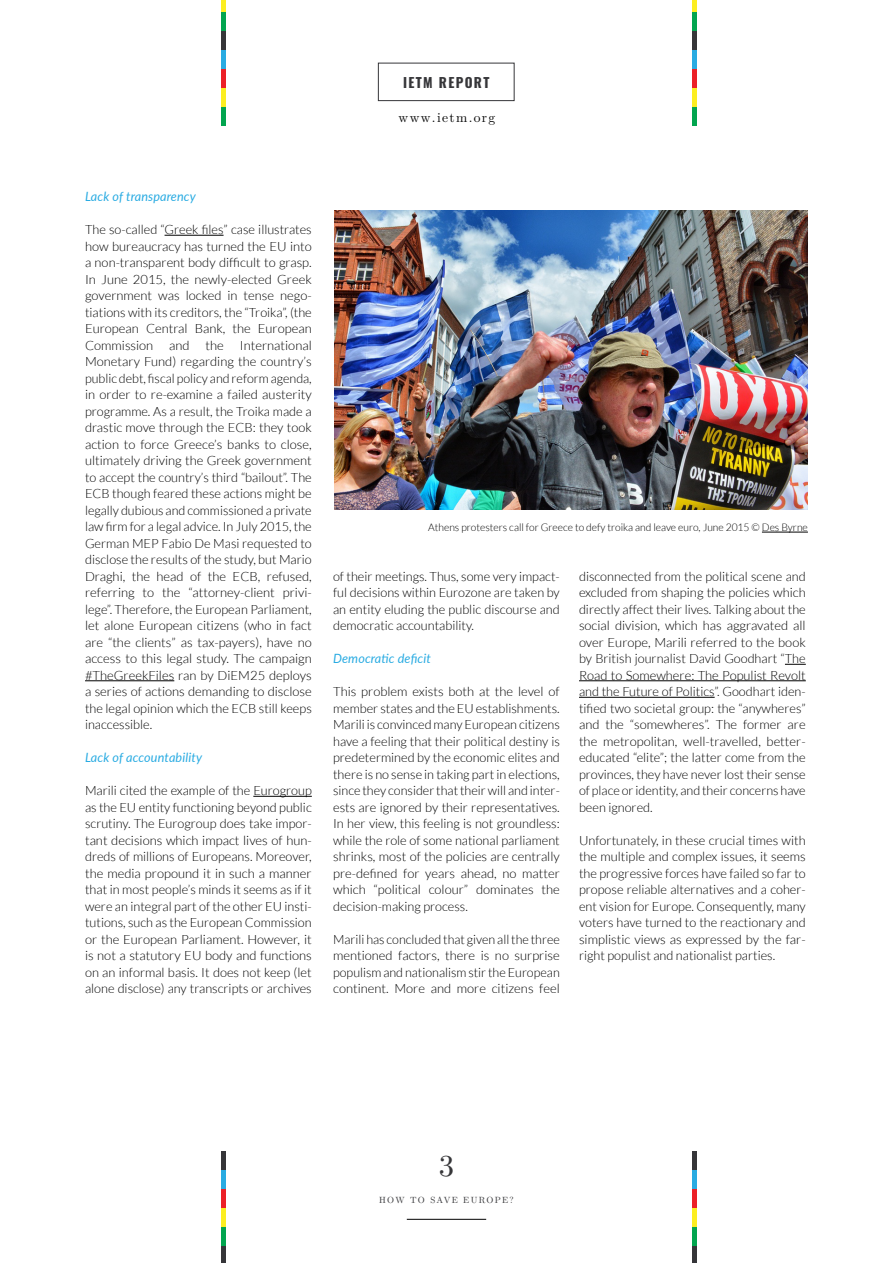
<style>
.page{position:relative;width:893px;height:1263px;background:#fff}
.page>*{position:absolute;margin:0;border:0;box-sizing:border-box;transform-origin:0 0}
.t1{font:30.6px "LM Roman 10";color:#363639}
.t2{font:13.5px "LM Roman 10";color:#000}
.t3{font:700 13.5px "Oswald";letter-spacing:.1em;color:#363639}
.t4{font:300 12.75px/16.5px "Lato";color:#000;text-align:justify}
.t5{font:italic 12.75px "Lato";letter-spacing:.01em;color:#29abe2}
.t6{font:300 10.5px "Lato";color:#000}
.t7{font:9px "LM Roman 10";letter-spacing:.145em;color:#363639}
</style>
<div class="page">
<hr style="left:407px;top:1219px;width:79px;height:1px;background:#000">
<div style="left:378px;top:63px;width:136px;height:38px;border:1px solid #363639"></div>
<hr style="left:221px;top:1245px;width:4px;height:18px;background:#363639">
<hr style="left:221px;top:1151px;width:4px;height:19px;background:#363639">
<hr style="left:221px;top:1170px;width:4px;height:19px;background:#29abe2">
<hr style="left:221px;top:1189px;width:4px;height:19px;background:#ec2027">
<hr style="left:221px;top:1208px;width:4px;height:18px;background:#fcee21">
<hr style="left:221px;top:1226px;width:4px;height:19px;background:#02a54f">
<hr style="left:221px;top:31px;width:4px;height:19px;background:#363639">
<hr style="left:221px;top:50px;width:4px;height:19px;background:#29abe2">
<hr style="left:221px;top:69px;width:4px;height:19px;background:#ec2027">
<hr style="left:221px;top:88px;width:4px;height:19px;background:#fcee21">
<hr style="left:221px;top:0;width:4px;height:12px;background:#fcee21">
<hr style="left:221px;top:107px;width:4px;height:18px;background:#02a54f">
<hr style="left:221px;top:13px;width:4px;height:18px;background:#02a54f">
<div style="left:692px;top:1245px;width:5px;height:18px;background:#363639"></div>
<div style="left:692px;top:1151px;width:5px;height:19px;background:#363639"></div>
<div style="left:692px;top:1170px;width:5px;height:19px;background:#29abe2"></div>
<div style="left:692px;top:1189px;width:5px;height:19px;background:#ec2027"></div>
<div style="left:692px;top:1208px;width:5px;height:18px;background:#fcee21"></div>
<div style="left:692px;top:1226px;width:5px;height:19px;background:#02a54f"></div>
<div style="left:692px;top:31px;width:5px;height:19px;background:#363639"></div>
<div style="left:692px;top:50px;width:5px;height:19px;background:#29abe2"></div>
<div style="left:692px;top:69px;width:5px;height:19px;background:#ec2027"></div>
<div style="left:692px;top:88px;width:5px;height:19px;background:#fcee21"></div>
<div style="left:692px;top:0;width:5px;height:12px;background:#fcee21"></div>
<div style="left:692px;top:107px;width:5px;height:18px;background:#02a54f"></div>
<div style="left:692px;top:13px;width:5px;height:18px;background:#02a54f"></div>
<hr style="left:165px;top:235px;width:59px;height:1px;background:#000">
<hr style="left:85px;top:680px;width:89px;height:1px;background:#000">
<hr style="left:253px;top:796px;width:59px;height:1px;background:#000">
<svg style="left:785px;top:664px;width:21px;height:1px"></svg>
<hr style="left:579px;top:680px;width:227px;height:1px;background:#000">
<hr style="left:579px;top:697px;width:136px;height:1px;background:#000">
<img style="left:334px;top:211px;width:474px;height:298px">
<hr style="left:762px;top:532px;width:46px;height:1px;background:#000">
<p class="t3" style="left:403px;top:73px;width:88px">IETM REPORT</p>
<p class="t2" style="left:399px;top:106px;width:98px">WWW.IETM.ORG</p>
<p class="t5" style="left:85px;top:187px;width:112px">Lack of transparency</p>
<p class="t4" style="left:85px;top:221px;width:228px">The so-called “Greek files” case illustrates how bureaucracy has turned the EU into a non-transparent body difficult to grasp.<br>In June 2015, the newly-elected Greek government was locked in tense nego&shy;tiations with its creditors, the “Troika”, (the European Central Bank, the European Commission and the International Monetary Fund) regarding the country’s public debt, fiscal policy and reform agenda, in order to re-examine a failed austerity programme. As a result, the Troika made a drastic move through the ECB: they took action to force Greece’s banks to close, ultimately driving the Greek government to accept the country’s third “bailout”. The ECB though feared these actions might be legally dubious and commissioned a private law firm for a legal advice. In July 2015, the German MEP Fabio De Masi requested to disclose the results of the study, but Mario Draghi, the head of the ECB, refused, referring to the “attorney-client privi&shy;lege”. Therefore, the European Parliament, let alone European citizens (who in fact are “the clients” as tax-payers), have no access to this legal study. The campaign #TheGreekFiles ran by DiEM25 deploys a series of actions demanding to disclose the legal opinion which the ECB still keeps inaccessible.</p>
<p class="t5" style="left:85px;top:748px;width:118px">Lack of accountability</p>
<p class="t4" style="left:85px;top:782px;width:228px">Marili cited the example of the Eurogroup as the EU entity functioning beyond public scrutiny. The Eurogroup does take impor&shy;tant decisions which impact lives of hun&shy;dreds of millions of Europeans. Moreover, the media propound it in such a manner that in most people’s minds it seems as if it were an integral part of the other EU insti&shy;tutions, such as the European Commission or the European Parliament. However, it is not a statutory EU body and functions on an informal basis. It does not keep (let alone disclose) any transcripts or archives</p>
<p class="t6" style="left:428px;top:522px;width:381px">Athens protesters call for Greece to defy troika and leave euro, June 2015 © Des Byrne</p>
<p class="t4" style="left:333px;top:568px;width:228px">of their meetings. Thus, some very impact&shy;ful decisions within Eurozone are taken by an entity eluding the public discourse and democratic accountability.</p>
<p class="t5" style="left:333px;top:649px;width:99px">Democratic deficit</p>
<p class="t4" style="left:333px;top:683px;width:228px">This problem exists both at the level of member states and the EU establishments.<br>Marili is convinced many European citizens have a feeling that their political destiny is predetermined by the economic elites and there is no sense in taking part in elections, since they consider that their will and inter&shy;ests are ignored by their representatives.<br>In her view, this feeling is not groundless: while the role of some national parliament shrinks, most of the policies are centrally pre-defined for years ahead, no matter which “political colour” dominates the decision-making process.</p>
<p class="t4" style="left:333px;top:931px;width:228px">Marili has concluded that given all the three mentioned factors, there is no surprise populism and nationalism stir the European continent. More and more citizens feel</p>
<p class="t4" style="left:579px;top:568px;width:228px">disconnected from the political scene and excluded from shaping the policies which directly affect their lives. Talking about the social division, which has aggravated all over Europe, Marili referred to the book by British journalist David Goodhart “The Road to Somewhere: The Populist Revolt and the Future of Politics”. Goodhart iden&shy;tified two societal group: the “anywheres” and the “somewheres”. The former are the metropolitan, well-travelled, better&shy;educated “elite”; the latter come from the provinces, they have never lost their sense of place or identity, and their concerns have been ignored.</p>
<p class="t4" style="left:579px;top:832px;width:228px">Unfortunately, in these crucial times with the multiple and complex issues, it seems the progressive forces have failed so far to propose reliable alternatives and a coher&shy;ent vision for Europe. Consequently, many voters have turned to the reactionary and simplistic views as expressed by the far&shy;right populist and nationalist parties.</p>
<h1 class="t1" style="left:439px;top:1141px;width:17px">3</h1>
<p class="t7" style="left:379px;top:1193px;width:136px">HOW TO SAVE EUROPE?</p>
</div>
